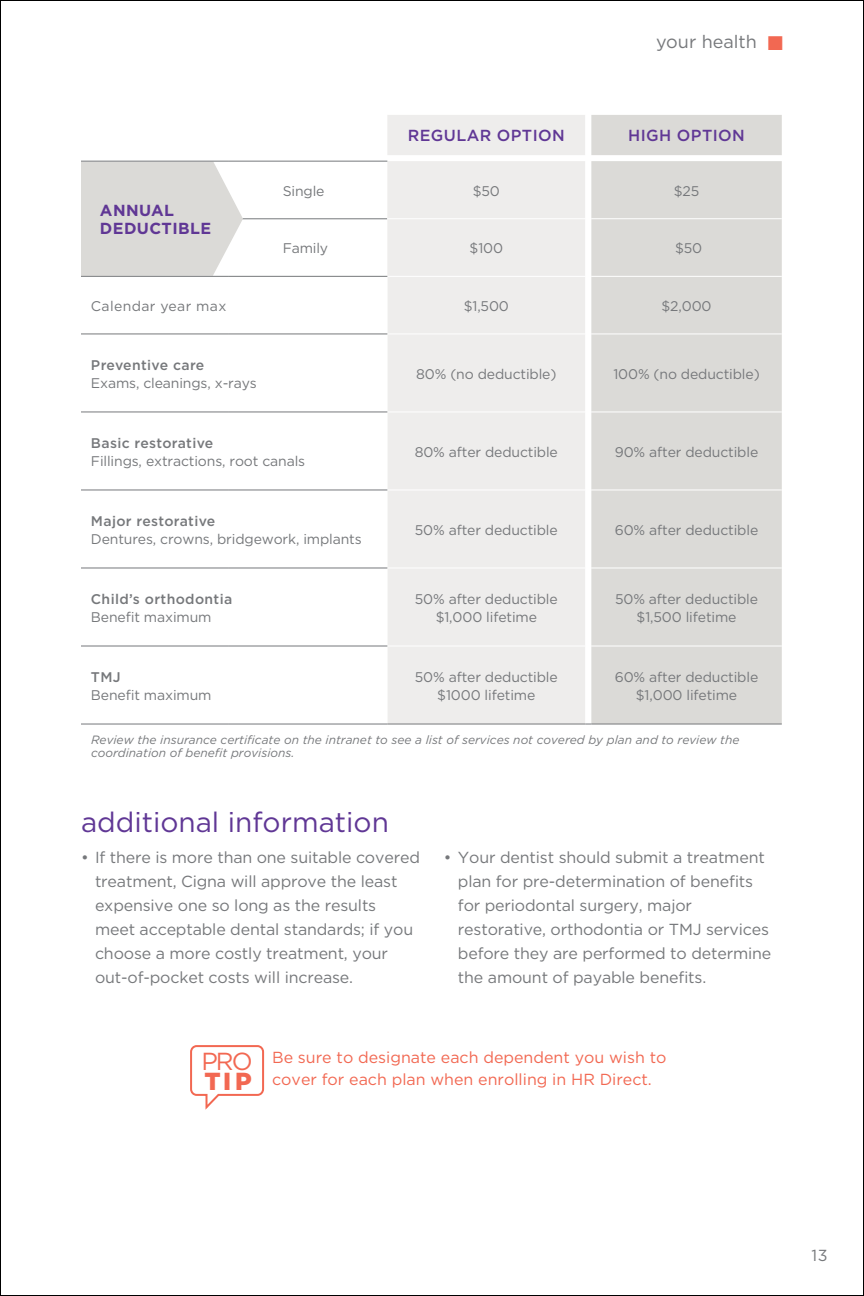
<style>
.page{position:relative;width:864px;height:1296px;background:#fff}
.page>*{position:absolute;margin:0;border:0;box-sizing:border-box;transform-origin:0 0}
.t1{font:28px "Gotham";color:#603795}
.t2{font:24.6px "Gotham";color:#f26852}
.t3{font:900 24.6px "Gotham";color:#f26852}
.t4{font:18px "Gotham";color:#76787b}
.t5{font:16px/24px "Gotham";letter-spacing:-.01em;color:#76787b}
.t6{font:16px/22px "Gotham";color:#f26852}
.t7{font:500 16px "Gotham";letter-spacing:.025em;color:#603795}
.t8{font:700 16px/18px "Gotham";letter-spacing:.025em;color:#603795}
.t9{font:14px/18px "Gotham";letter-spacing:-.01em;color:#76787b;text-align:center}
.t10{font:500 14px "Gotham";letter-spacing:.025em;color:#76787b}
.t11{font:14px "Gotham";letter-spacing:.025em;color:#76787b}
.t12{font:italic 12px/13px "Gotham";color:#76787b}
.s1{color:#f26852}
</style>
<div class="page">
<svg style="left:81px;top:115px;width:510px;height:609px"></svg>
<div style="left:591px;top:115px;width:191px;height:609px;background:#dbdad7"></div>
<hr style="left:387px;top:218px;width:198px;height:1px;background:#fff">
<hr style="left:591px;top:218px;width:191px;height:1px;background:#fff">
<hr style="left:387px;top:276px;width:198px;height:1px;background:#fff">
<hr style="left:591px;top:276px;width:191px;height:1px;background:#fff">
<hr style="left:387px;top:333px;width:198px;height:1px;background:#fff">
<hr style="left:591px;top:333px;width:191px;height:1px;background:#fff">
<hr style="left:387px;top:411px;width:198px;height:1px;background:#fff">
<hr style="left:591px;top:411px;width:191px;height:1px;background:#fff">
<hr style="left:387px;top:489px;width:198px;height:1px;background:#fff">
<hr style="left:591px;top:489px;width:191px;height:1px;background:#fff">
<hr style="left:387px;top:567px;width:198px;height:1px;background:#fff">
<hr style="left:591px;top:567px;width:191px;height:1px;background:#fff">
<hr style="left:387px;top:646px;width:198px;height:1px;background:#fff">
<hr style="left:591px;top:646px;width:191px;height:1px;background:#fff">
<hr style="left:81px;top:161px;width:147px;height:1px;background:#76787b">
<hr style="left:228px;top:161px;width:159px;height:1px;background:#76787b">
<hr style="left:81px;top:276px;width:147px;height:1px;background:#76787b">
<hr style="left:228px;top:276px;width:159px;height:1px;background:#76787b">
<hr style="left:81px;top:333px;width:147px;height:1px;background:#76787b">
<hr style="left:228px;top:333px;width:159px;height:1px;background:#76787b">
<hr style="left:81px;top:411px;width:147px;height:1px;background:#76787b">
<hr style="left:228px;top:411px;width:159px;height:1px;background:#76787b">
<hr style="left:81px;top:489px;width:147px;height:1px;background:#76787b">
<hr style="left:228px;top:489px;width:159px;height:1px;background:#76787b">
<hr style="left:81px;top:567px;width:147px;height:1px;background:#76787b">
<hr style="left:228px;top:567px;width:159px;height:1px;background:#76787b">
<hr style="left:81px;top:646px;width:147px;height:1px;background:#76787b">
<hr style="left:228px;top:646px;width:159px;height:1px;background:#76787b">
<hr style="left:81px;top:724px;width:147px;height:1px;background:#76787b">
<hr style="left:228px;top:724px;width:159px;height:1px;background:#76787b">
<hr style="left:387px;top:724px;width:198px;height:1px;background:#76787b">
<hr style="left:591px;top:724px;width:191px;height:1px;background:#76787b">
<svg style="left:190px;top:1045px;width:75px;height:65px"></svg>
<p class="t4" style="left:656px;top:30px;width:128px">your health <span class="s1">■</span></p>
<p class="t7" style="left:408px;top:125px;width:159px">REGULAR OPTION</p>
<p class="t7" style="left:628px;top:125px;width:118px">HIGH OPTION</p>
<p class="t8" style="left:100px;top:201px;width:113px">ANNUAL<br>DEDUCTIBLE</p>
<p class="t9" style="left:283px;top:181px;width:43px">Single</p>
<p class="t9" style="left:473px;top:181px;width:29px">$50</p>
<p class="t9" style="left:674px;top:181px;width:27px">$25</p>
<p class="t9" style="left:283px;top:239px;width:47px">Family</p>
<p class="t9" style="left:470px;top:239px;width:35px">$100</p>
<p class="t9" style="left:675px;top:239px;width:29px">$50</p>
<p class="t11" style="left:91px;top:297px;width:137px">Calendar year max</p>
<p class="t9" style="left:464px;top:296px;width:47px">$1,500</p>
<p class="t9" style="left:662px;top:296px;width:52px">$2,000</p>
<p class="t10" style="left:91px;top:355px;width:115px">Preventive care</p>
<p class="t9" style="left:91px;top:373px;width:167px">Exams, cleanings, x-rays</p>
<p class="t10" style="left:91px;top:433px;width:124px">Basic restorative</p>
<p class="t9" style="left:91px;top:451px;width:216px">Fillings, extractions, root canals</p>
<p class="t10" style="left:91px;top:511px;width:126px">Major restorative</p>
<p class="t9" style="left:91px;top:529px;width:272px">Dentures, crowns, bridgework, implants</p>
<p class="t10" style="left:91px;top:590px;width:143px">Child’s orthodontia</p>
<p class="t9" style="left:91px;top:607px;width:122px">Benefit maximum</p>
<p class="t9" style="left:416px;top:364px;width:142px">80% (no deductible)</p>
<p class="t9" style="left:613px;top:364px;width:148px">100% (no deductible)</p>
<p class="t9" style="left:415px;top:442px;width:145px">80% after deductible</p>
<p class="t9" style="left:615px;top:442px;width:145px">90% after deductible</p>
<p class="t9" style="left:415px;top:520px;width:144px">50% after deductible</p>
<p class="t9" style="left:615px;top:520px;width:145px">60% after deductible</p>
<p class="t9" style="left:415px;top:589px;width:144px">50% after deductible $1,000 lifetime</p>
<p class="t9" style="left:615px;top:589px;width:144px">50% after deductible $1,500 lifetime</p>
<p class="t9" style="left:415px;top:667px;width:144px">50% after deductible $1000 lifetime</p>
<p class="t9" style="left:615px;top:667px;width:145px">60% after deductible $1,000 lifetime</p>
<p class="t12" style="left:91px;top:733px;width:650px">Review the insurance certificate on the intranet to see a list of services not covered by plan and to review the coordination of benefit provisions.</p>
<p class="t10" style="left:91px;top:668px;width:31px">TMJ</p>
<p class="t9" style="left:91px;top:685px;width:122px">Benefit maximum</p>
<h1 class="t1" style="left:81px;top:804px;width:309px">additional information</h1>
<p class="t5" style="left:95px;top:845px;width:326px;text-indent:-14px">• If there is more than one suitable covered treatment, Cigna will approve the least expensive one so long as the results meet acceptable dental standards; if you choose a more costly treatment, your out-of-pocket costs will increase.</p>
<p class="t5" style="left:458px;top:845px;width:315px;text-indent:-14px">• Your dentist should submit a treatment plan for pre-determination of benefits for periodontal surgery, major restorative, orthodontia or TMJ services before they are performed to determine the amount of payable benefits.</p>
<h2 class="t2" style="left:201px;top:1045px;width:53px">PRO</h2>
<h2 class="t3" style="left:205px;top:1064px;width:49px">TIP</h2>
<p class="t6" style="left:272px;top:1046px;width:396px">Be sure to designate each dependent you wish to cover for each plan when enrolling in HR Direct.</p>
<p class="t5" style="left:812px;top:1243px;width:18px">13</p>
</div>
